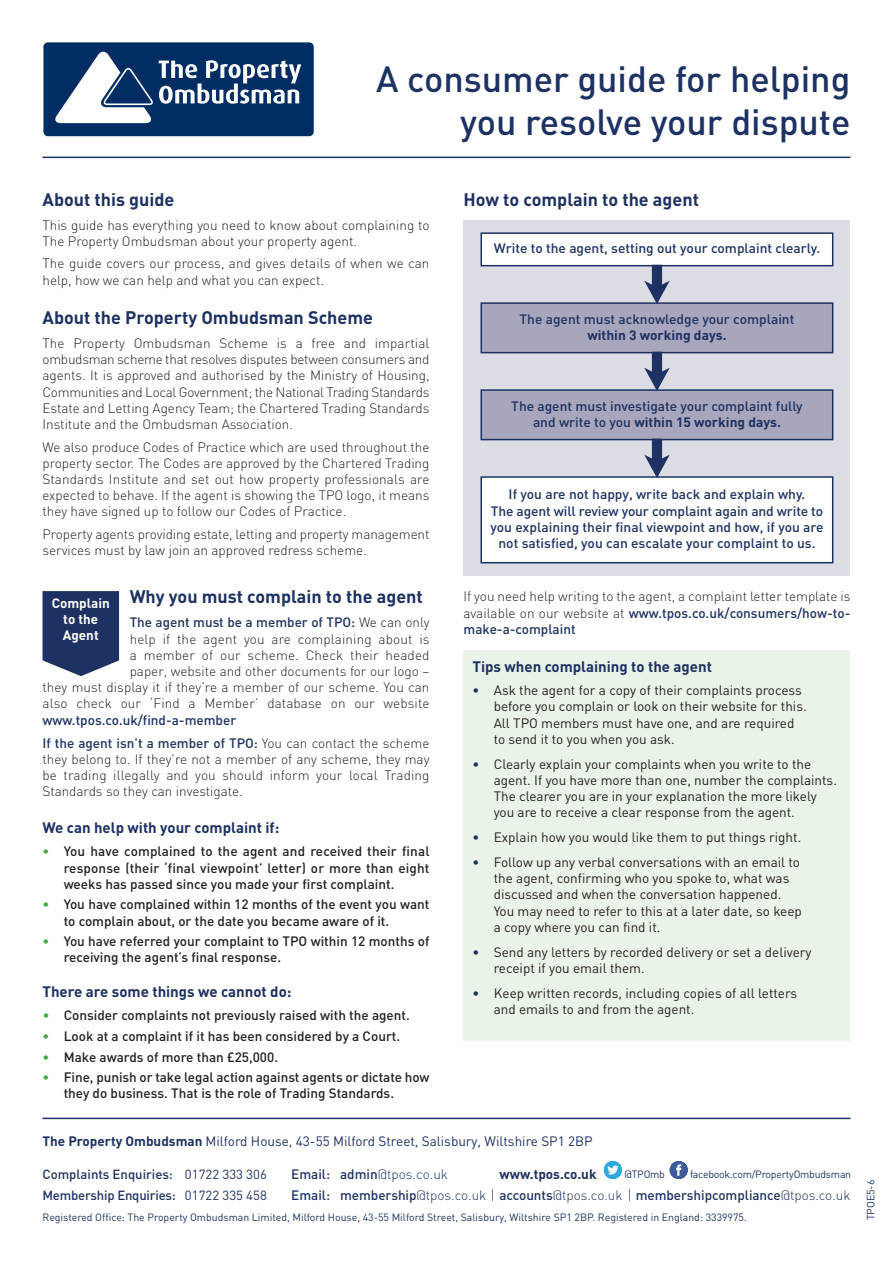
<style>
.page{position:relative;width:893px;height:1263px;background:#fff}
.page>*{position:absolute;margin:0;border:0;box-sizing:border-box;transform-origin:0 0}
.t1{font:500 36px/43.2px "DIN";color:#1d3162;text-align:right}
.t2{font:700 18px "DIN";color:#1d3162}
.t3{font:700 15px "DIN";color:#1d3162}
.t4{font:300 13.5px/16.2px "DIN";color:#231f20;text-align:justify}
.t5{font:13.5px/16.2px "DIN";color:#231f20}
.t6{font:500 13.5px/16.2px "DIN";color:#231f20}
.t7{font:500 13.5px/16.2px "DIN";color:#1d3162;text-align:center}
.t8{font:13.5px "DIN";color:#1d3162}
.t9{font:700 13.5px "DIN";color:#1d3162}
.t10{font:700 13.5px/16.2px "DIN";color:#fff;text-align:center}
.t11{font:500 13.2px "DIN";letter-spacing:-.01em;color:#1d3162}
.t12{font:10.5px "DIN";color:#1d3162}
.t13{font:10.5px "DIN";letter-spacing:-.02em;color:#1d3162}
.s1{font-weight:500;color:#1d3162}
.s2{font-weight:300;color:#231f20}
.s3{color:#44a947}
.s4{font-weight:300;color:#44a947}
.s5{font-weight:700}
.s6{font-weight:400}
.s7{font-weight:300}
</style>
<div class="page">
<hr style="left:43px;top:157px;width:807px;height:1px;background:#1d3162">
<div style="left:43px;top:42px;width:271px;height:94px;background:#002e64;border-radius:5px"></div>
<svg style="left:159px;top:60px;width:142px;height:44px"></svg>
<svg style="left:55px;top:51px;width:98px;height:72px"></svg>
<hr style="left:43px;top:1118px;width:807px;height:1px;background:#1d3162">
<div style="left:604px;top:1161px;width:18px;height:18px;background:#2da9e0;border-radius:50%"></div>
<svg style="left:607px;top:1165px;width:11px;height:9px"></svg>
<div style="left:670px;top:1161px;width:18px;height:18px;background:#3c5c9c;border-radius:50%"></div>
<svg style="left:676px;top:1164px;width:5px;height:12px"></svg>
<svg style="left:43px;top:591px;width:76px;height:85px;background:#314370"></svg>
<div style="left:463px;top:220px;width:387px;height:356px;background:#dcdce5"></div>
<div style="left:482px;top:234px;width:350px;height:31px;background:#fff"></div>
<div style="left:480px;top:232px;width:353px;height:34px;border:2px solid #1d3162"></div>
<div style="left:482px;top:304px;width:350px;height:48px;background:#a7a6bc"></div>
<div style="left:480px;top:302px;width:353px;height:51px;border:2px solid #1d3162"></div>
<div style="left:482px;top:391px;width:350px;height:48px;background:#a7a6bc"></div>
<div style="left:480px;top:389px;width:353px;height:51px;border:2px solid #1d3162"></div>
<div style="left:463px;top:651px;width:387px;height:390px;background:#eaf3e7"></div>
<div style="left:482px;top:478px;width:350px;height:84px;background:#fff"></div>
<div style="left:480px;top:476px;width:353px;height:87px;border:2px solid #1d3162"></div>
<svg style="left:644px;top:265px;width:26px;height:39px"></svg>
<svg style="left:644px;top:352px;width:26px;height:39px"></svg>
<svg style="left:644px;top:439px;width:26px;height:39px"></svg>
<h1 class="t1" style="left:376px;top:58px;width:476px">A consumer guide for helping you resolve your dispute</h1>
<h2 class="t2" style="left:43px;top:189px;width:133px">About this guide</h2>
<p class="t4" style="left:43px;top:217px;width:388px">This guide has everything you need to know about complaining to<br>The Property Ombudsman about your property agent.</p>
<p class="t4" style="left:43px;top:256px;width:388px">The guide covers our process, and gives details of when we can help, how we can help and what you can expect.</p>
<h2 class="t2" style="left:43px;top:307px;width:332px">About the Property Ombudsman Scheme</h2>
<p class="t4" style="left:43px;top:335px;width:388px">The Property Ombudsman Scheme is a free and impartial ombudsman scheme that resolves disputes between consumers and agents. It is approved and authorised by the Ministry of Housing, Communities and Local Government; the National Trading Standards Estate and Letting Agency Team; the Chartered Trading Standards Institute and the Ombudsman Association.</p>
<p class="t4" style="left:43px;top:439px;width:388px">We also produce Codes of Practice which are used throughout the property sector. The Codes are approved by the Chartered Trading Standards Institute and set out how property professionals are expected to behave. If the agent is showing the TPO logo, it means they have signed up to follow our Codes of Practice.</p>
<p class="t4" style="left:43px;top:526px;width:388px">Property agents providing estate, letting and property management services must by law join an approved redress scheme.</p>
<h2 class="t2" style="left:130px;top:586px;width:295px">Why you must complain to the agent</h2>
<p class="t4" style="left:43px;top:614px;width:388px;text-align:right"><span class="s1">The agent must be a member of TPO:</span> We can only<br>help if the agent you are complaining about is<br>a member of our scheme. Check their headed<br>paper, website and other documents for our logo –<br>they must display it if they’re a member of our scheme. You can also check our ‘Find a Member’ database on our website</p>
<p class="t7" style="left:43px;top:709px;width:388px;line-height:23px;text-align:left">www.tpos.co.uk/find-a-member<br>If the agent isn’t a member of TPO: <span class="s2">You can contact the scheme</span></p>
<p class="t4" style="left:43px;top:751px;width:388px">they belong to. If they’re not a member of any scheme, they may be trading illegally and you should inform your local Trading Standards so they can investigate.</p>
<p class="t3" style="left:43px;top:819px;width:238px">We can help with your complaint if:</p>
<p class="t6" style="left:64px;top:844px;width:367px;text-align:justify;text-indent:-21px"><span class="s3">•</span> You have complained to the agent and received their final response (their ‘final viewpoint’ letter) or more than eight weeks has passed since you made your first complaint.</p>
<p class="t6" style="left:64px;top:896px;width:367px;text-indent:-21px"><span class="s3">•</span> You have complained within 12 months of the event you want to complain about, or the date you became aware of it.</p>
<p class="t6" style="left:64px;top:933px;width:367px;text-indent:-21px"><span class="s3">•</span> You have referred your complaint to TPO within 12 months of receiving the agent’s final response.</p>
<p class="t3" style="left:43px;top:983px;width:250px">There are some things we cannot do:</p>
<p class="t6" style="left:43px;top:1007px;width:369px"><span class="s4">•</span> Consider complaints not previously raised with the agent.</p>
<p class="t6" style="left:43px;top:1028px;width:359px"><span class="s3">•</span> Look at a complaint if it has been considered by a Court.</p>
<p class="t6" style="left:43px;top:1049px;width:237px"><span class="s3">•</span> Make awards of more than £25,000.</p>
<p class="t6" style="left:64px;top:1069px;width:367px;text-indent:-21px"><span class="s3">•</span> Fine, punish or take legal action against agents or dictate how they do business. That is the role of Trading Standards.</p>
<p class="t10" style="left:52px;top:595px;width:60px">Complain to the<br>Agent</p>
<h2 class="t2" style="left:463px;top:189px;width:237px">How to complain to the agent</h2>
<p class="t7" style="left:494px;top:241px;width:328px">Write to the agent, setting out your complaint clearly.</p>
<p class="t7" style="left:520px;top:311px;width:276px">The agent must acknowledge your complaint</p>
<p class="t9" style="left:587px;top:327px;width:141px">within 3 working days.</p>
<p class="t7" style="left:511px;top:398px;width:293px">The agent must investigate your complaint fully and write to you <span class="s5">within 15 working days.</span></p>
<p class="t7" style="left:490px;top:487px;width:335px">If you are not happy, write back and explain why.<br>The agent will review your complaint again and write to you explaining their final viewpoint and how, if you are not satisfied, you can escalate your complaint to us.</p>
<p class="t4" style="left:463px;top:588px;width:388px">If you need help writing to the agent, a complaint letter template is available on our website at <span class="s1">www.tpos.co.uk/consumers/how-to&shy;make-a-complaint</span></p>
<p class="t3" style="left:472px;top:658px;width:241px">Tips when complaining to the agent</p>
<p class="t5" style="left:494px;top:682px;width:315px;text-indent:-21px"><span class="s1">•</span> Ask the agent for a copy of their complaints process before you complain or look on their website for this.<br>All TPO members must have one, and are required to send it to you when you ask.</p>
<p class="t5" style="left:494px;top:756px;width:345px;text-indent:-21px"><span class="s1">•</span> Clearly explain your complaints when you write to the agent. If you have more than one, number the complaints.<br>The clearer you are in your explanation the more likely you are to receive a clear response from the agent.</p>
<p class="t5" style="left:472px;top:829px;width:330px"><span class="s1">•</span> Explain how you would like them to put things right.</p>
<p class="t5" style="left:494px;top:854px;width:310px;text-indent:-21px"><span class="s1">•</span> Follow up any verbal conversations with an email to the agent, confirming who you spoke to, what was discussed and when the conversation happened.<br>You may need to refer to this at a later date, so keep a copy where you can find it.</p>
<p class="t5" style="left:494px;top:944px;width:319px;text-indent:-21px"><span class="s1">•</span> Send any letters by recorded delivery or set a delivery receipt if you email them.</p>
<p class="t5" style="left:494px;top:985px;width:305px;text-indent:-21px"><span class="s1">•</span> Keep written records, including copies of all letters and emails to and from the agent.</p>
<p class="t8" style="left:43px;top:1134px;width:552px"><span class="s5">The Property Ombudsman</span> Milford House, 43-55 Milford Street, Salisbury, Wiltshire SP1 2BP</p>
<p class="t11" style="left:43px;top:1166px;width:226px">Complaints Enquiries: <span class="s6">01722 333 306</span></p>
<p class="t7" style="left:291px;top:1166px;width:158px">Email: admin<span class="s7">@tpos.co.uk</span></p>
<p class="t9" style="left:500px;top:1166px;width:98px">www.tpos.co.uk</p>
<p class="t11" style="left:43px;top:1188px;width:226px">Membership Enquiries: <span class="s6">01722 335 458</span></p>
<p class="t7" style="left:291px;top:1187px;width:561px">Email: membership<span class="s7">@tpos.co.uk</span> accounts<span class="s7">@tpos.co.uk</span> membershipcompliance<span class="s7">@tpos.co.uk</span></p>
<p class="t12" style="left:43px;top:1211px;width:706px">Registered Office: The Property Ombudsman Limited, Milford House, 43-55 Milford Street, Salisbury, Wiltshire SP1 2BP. Registered in England: 3339975.</p>
<p class="t12" style="left:624px;top:1168px;width:42px">@TPOmb</p>
<p class="t13" style="left:690px;top:1168px;width:163px">facebook.com/PropertyOmbudsman</p>
<p class="t12" style="left:865px;top:1220px;width:42px;rotate:-90deg">TPOE5-6</p>
</div>
